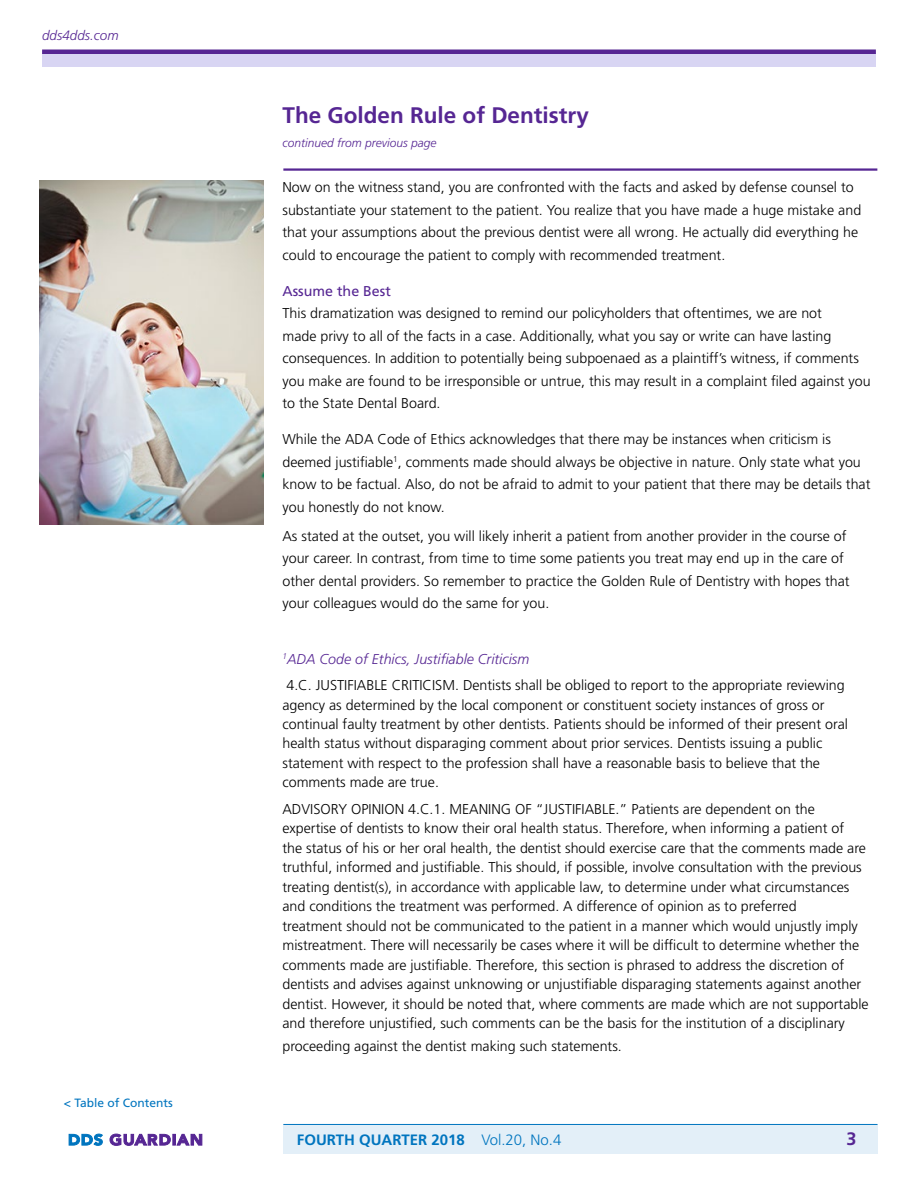
<style>
.page{position:relative;width:918px;height:1188px;background:#fff}
.page>*{position:absolute;margin:0;border:0;box-sizing:border-box;transform-origin:0 0}
.t1{font:700 22.5px "Frutiger LT Std";color:#562693}
.t2{font:700 18px "Frutiger LT Std";color:#562693}
.t3{font:700 15px "Frutiger LT Std";color:#0075bf}
.t4{font:300 14.25px/19.5px "Frutiger LT Std";color:#000}
.t5{font:14.25px "Frutiger LT Std";color:#562693}
.t6{font:italic 300 13.5px "Frutiger LT Std";color:#562693}
.t7{font:italic 300 12px "Frutiger LT Std";color:#562693}
.t8{font:12px "Frutiger LT Std";color:#0075bf}
.s1{font-style:italic;color:#562693}
.s2{font-weight:300}
</style>
<div class="page">
<div style="left:283px;top:1124px;width:595px;height:30px;background:#e3eff8"></div>
<hr style="left:283px;top:1124px;width:594px;height:1px;background:#0075bf">
<hr style="left:283px;top:168px;width:594px;height:3px;background:#562693">
<div style="left:42px;top:51px;width:834px;height:15px;background:#d8d5f3"></div>
<svg style="left:69px;top:1134px;width:34px;height:12px"></svg>
<svg style="left:110px;top:1134px;width:92px;height:12px"></svg>
<hr style="left:42px;top:50px;width:834px;height:4px;background:#562693">
<img style="left:40px;top:181px;width:224px;height:344px">
<p class="t6" style="left:42px;top:28px;width:78px">dds4dds.com</p>
<p class="t8" style="left:64px;top:1096px;width:111px">&lt; Table of Contents</p>
<h1 class="t1" style="left:283px;top:102px;width:308px">The Golden Rule of Dentistry</h1>
<p class="t7" style="left:283px;top:136px;width:156px">continued from previous page</p>
<p class="t4" style="left:282px;top:176px;width:580px;line-height:22.5px">Now on the witness stand, you are confronted with the facts and asked by defense counsel to substantiate your statement to the patient. You realize that you have made a huge mistake and that your assumptions about the previous dentist were all wrong. He actually did everything he could to encourage the patient to comply with recommended treatment.</p>
<p class="t5" style="left:282px;top:282px;width:110px">Assume the Best</p>
<p class="t4" style="left:282px;top:302px;width:590px;line-height:22.5px">This dramatization was designed to remind our policyholders that oftentimes, we are not<br>made privy to all of the facts in a case. Additionally, what you say or write can have lasting consequences. In addition to potentially being subpoenaed as a plaintiff’s witness, if comments you make are found to be irresponsible or untrue, this may result in a complaint filed against you to the State Dental Board.</p>
<p class="t4" style="left:282px;top:428px;width:590px;line-height:22.5px">While the ADA Code of Ethics acknowledges that there may be instances when criticism is deemed justifiable<sup>1</sup>, comments made should always be objective in nature. Only state what you know to be factual. Also, do not be afraid to admit to your patient that there may be details that you honestly do not know.</p>
<p class="t4" style="left:282px;top:525px;width:569px;line-height:22.5px">As stated at the outset, you will likely inherit a patient from another provider in the course of your career. In contrast, from time to time some patients you treat may end up in the care of other dental providers. So remember to practice the Golden Rule of Dentistry with hopes that your colleagues would do the same for you.</p>
<p class="t4" style="left:282px;top:646px;width:564px;line-height:26.2px"><sup>1</sup><span class="s1">ADA Code of Ethics, Justifiable Criticism<br></span>4.C. JUSTIFIABLE CRITICISM. Dentists shall be obliged to report to the appropriate reviewing</p>
<p class="t4" style="left:282px;top:695px;width:567px">agency as determined by the local component or constituent society instances of gross or continual faulty treatment by other dentists. Patients should be informed of their present oral health status without disparaging comment about prior services. Dentists issuing a public statement with respect to the profession shall have a reasonable basis to believe that the comments made are true.</p>
<p class="t4" style="left:282px;top:799px;width:588px">ADVISORY OPINION 4.C.1. MEANING OF “JUSTIFIABLE.” Patients are dependent on the expertise of dentists to know their oral health status. Therefore, when informing a patient of<br>the status of his or her oral health, the dentist should exercise care that the comments made are truthful, informed and justifiable. This should, if possible, involve consultation with the previous treating dentist(s), in accordance with applicable law, to determine under what circumstances and conditions the treatment was performed. A difference of opinion as to preferred<br>treatment should not be communicated to the patient in a manner which would unjustly imply mistreatment. There will necessarily be cases where it will be difficult to determine whether the comments made are justifiable. Therefore, this section is phrased to address the discretion of dentists and advises against unknowing or unjustifiable disparaging statements against another dentist. However, it should be noted that, where comments are made which are not supportable and therefore unjustified, such comments can be the basis for the institution of a disciplinary</p>
<p class="t4" style="left:282px;top:1036px;width:341px">proceeding against the dentist making such statements.</p>
<p class="t3" style="left:297px;top:1131px;width:266px">FOURTH QUARTER 2018 <span class="s2">Vol.20, No.4</span></p>
<p class="t2" style="left:847px;top:1128px;width:12px">3</p>
</div>
